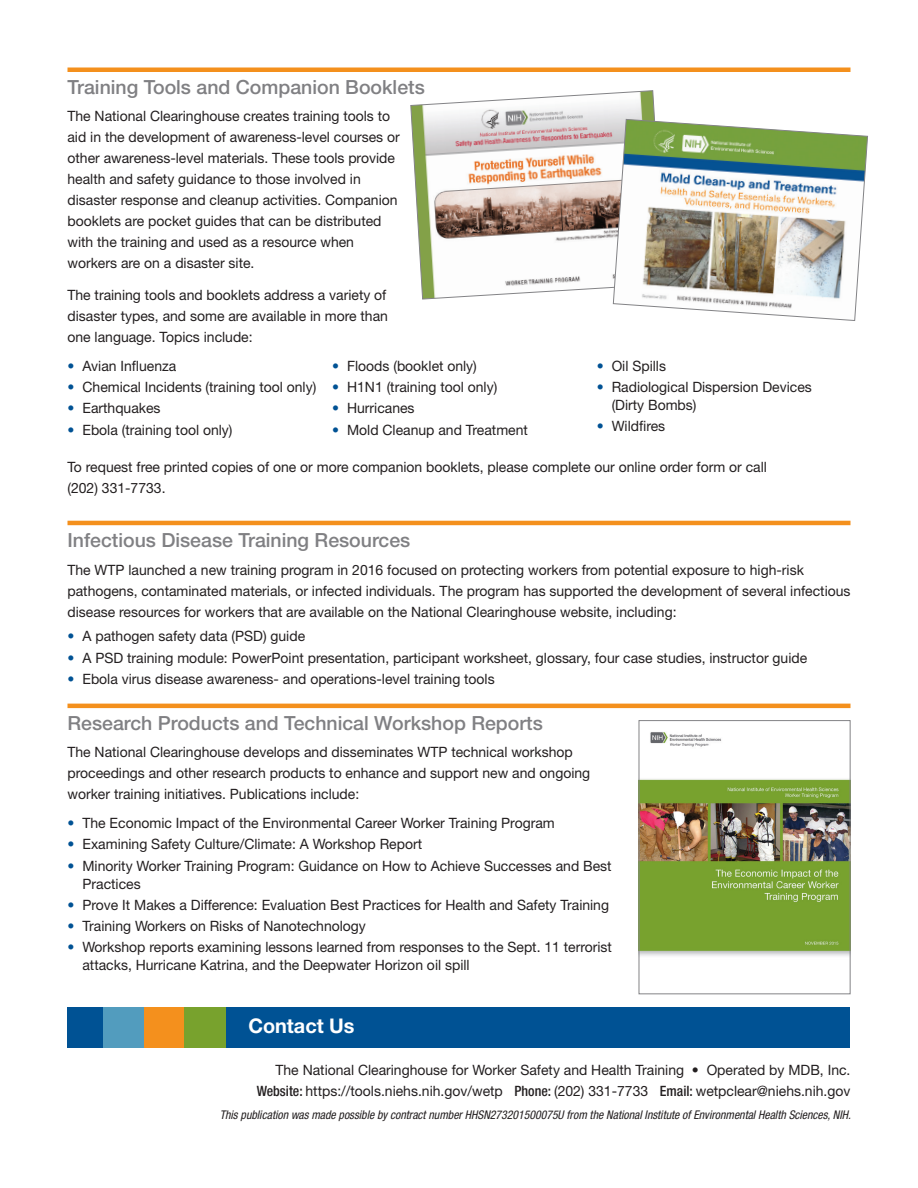
<style>
.page{position:relative;width:918px;height:1188px;background:#fff}
.page>*{position:absolute;margin:0;border:0;box-sizing:border-box;transform-origin:0 0}
.Body{font:700 20.25px "Helvetica Neue LT Std";color:#fff}
.Subheads{font:500 19.5px "Helvetica Neue LT Std";color:#808083}
.Body-2{font:14.25px/21px "Helvetica Neue LT Std";color:#231f20}
.Body-3{font:italic condensed 12px "Helvetica Neue LT Std";color:#231f20}
.s1{font-weight:500;color:#005294}
.s2{font-weight:500;font-stretch:condensed}
</style>
<div class="page">
<hr style="left:68px;top:68px;width:782px;height:4px;background:#f4901d">
<hr style="left:68px;top:521px;width:782px;height:4px;background:#f4901d">
<hr style="left:68px;top:704px;width:782px;height:4px;background:#f4901d">
<div style="left:68px;top:1007px;width:782px;height:41px;background:#005294"></div>
<div style="left:104px;top:1007px;width:41px;height:41px;background:#529cbe"></div>
<div style="left:144px;top:1007px;width:42px;height:41px;background:#f4901d"></div>
<div style="left:185px;top:1007px;width:41px;height:41px;background:#78a22d"></div>
<svg style="left:410px;top:90px;width:245px;height:210px"></svg>
<img style="left:613px;top:119px;width:255px;height:202px">
<img style="left:641px;top:732px;width:208px;height:224px">
<div style="left:639px;top:720px;width:212px;height:274px;border:1px solid #838386"></div>
<p class="Subheads" style="left:68px;top:75px;width:359px">Training Tools and Companion Booklets</p>
<p class="Body-2" style="left:68px;top:106px;width:334px">The National Clearinghouse creates training tools to aid in the development of awareness-level courses or other awareness-level materials. These tools provide health and safety guidance to those involved in disaster response and cleanup activities. Companion booklets are pocket guides that can be distributed with the training and used as a resource when workers are on a disaster site.</p>
<p class="Body-2" style="left:68px;top:284px;width:322px;text-align:justify">The training tools and booklets address a variety of disaster types, and some are available in more than one language. Topics include:</p>
<p class="Body-2" style="left:68px;top:355px;width:110px"><span class="s1">•</span> Avian Influenza</p>
<p class="Body-2" style="left:68px;top:376px;width:250px"><span class="s1">•</span> Chemical Incidents (training tool only)</p>
<p class="Body-2" style="left:68px;top:398px;width:95px"><span class="s1">•</span> Earthquakes</p>
<p class="Body-2" style="left:68px;top:419px;width:166px"><span class="s1">•</span> Ebola (training tool only)</p>
<p class="Body-2" style="left:597px;top:355px;width:71px"><span class="s1">•</span> Oil Spills</p>
<p class="Body-2" style="left:612px;top:378px;width:202px;line-height:18px;text-indent:-15px"><span class="s1">•</span> Radiological Dispersion Devices (Dirty Bombs)</p>
<p class="Body-2" style="left:597px;top:416px;width:70px"><span class="s1">•</span> Wildfires</p>
<p class="Body-2" style="left:68px;top:457px;width:701px">To request free printed copies of one or more companion booklets, please complete our online order form or call (202) 331-7733.</p>
<p class="Subheads" style="left:68px;top:528px;width:344px">Infectious Disease Training Resources</p>
<p class="Body-2" style="left:68px;top:559px;width:785px">The WTP launched a new training program in 2016 focused on protecting workers from potential exposure to high-risk pathogens, contaminated materials, or infected individuals. The program has supported the development of several infectious disease resources for workers that are available on the National Clearinghouse website, including:</p>
<p class="Body-2" style="left:68px;top:626px;width:239px"><span class="s1">•</span> A pathogen safety data (PSD) guide</p>
<p class="Body-2" style="left:68px;top:647px;width:741px"><span class="s1">•</span> A PSD training module: PowerPoint presentation, participant worksheet, glossary, four case studies, instructor guide</p>
<p class="Body-2" style="left:68px;top:668px;width:429px"><span class="s1">•</span> Ebola virus disease awareness- and operations-level training tools</p>
<p class="Subheads" style="left:68px;top:711px;width:477px">Research Products and Technical Workshop Reports</p>
<p class="Body-2" style="left:68px;top:742px;width:524px">The National Clearinghouse develops and disseminates WTP technical workshop proceedings and other research products to enhance and support new and ongoing worker training initiatives. Publications include:</p>
<p class="Body-2" style="left:68px;top:812px;width:489px"><span class="s1">•</span> The Economic Impact of the Environmental Career Worker Training Program</p>
<p class="Body-2" style="left:68px;top:834px;width:356px"><span class="s1">•</span> Examining Safety Culture/Climate: A Workshop Report</p>
<p class="Body-2" style="left:82px;top:856px;width:531px;line-height:18px;text-indent:-15px"><span class="s1">•</span> Minority Worker Training Program: Guidance on How to Achieve Successes and Best<br>Practices</p>
<p class="Body-2" style="left:68px;top:894px;width:543px"><span class="s1">•</span> Prove It Makes a Difference: Evaluation Best Practices for Health and Safety Training</p>
<p class="Body-2" style="left:68px;top:915px;width:300px"><span class="s1">•</span> Training Workers on Risks of Nanotechnology</p>
<p class="Body-2" style="left:82px;top:938px;width:531px;line-height:18px;text-indent:-15px"><span class="s1">•</span> Workshop reports examining lessons learned from responses to the Sept. 11 terrorist attacks, Hurricane Katrina, and the Deepwater Horizon oil spill</p>
<p class="Body-2" style="left:332px;top:355px;width:146px"><span class="s1">•</span> Floods (booklet only)</p>
<p class="Body-2" style="left:332px;top:376px;width:167px"><span class="s1">•</span> H1N1 (training tool only)</p>
<p class="Body-2" style="left:332px;top:398px;width:84px"><span class="s1">•</span> Hurricanes</p>
<p class="Body-2" style="left:332px;top:419px;width:197px"><span class="s1">•</span> Mold Cleanup and Treatment</p>
<p class="Body" style="left:248px;top:1014px;width:108px">Contact Us</p>
<p class="Body-2" style="left:276px;top:1059px;width:576px">The National Clearinghouse for Worker Safety and Health Training • Operated by MDB, Inc.</p>
<p class="Body-2" style="left:257px;top:1080px;width:595px"><span class="s2">Website:</span> https://tools.niehs.nih.gov/wetp <span class="s2">Phone:</span> (202) 331-7733 <span class="s2">Email:</span> wetpclear@niehs.nih.gov</p>
<p class="Body-3" style="left:220px;top:1108px;width:633px">This publication was made possible by contract number HHSN273201500075U from the National Institute of Environmental Health Sciences, NIH.</p>
</div>
